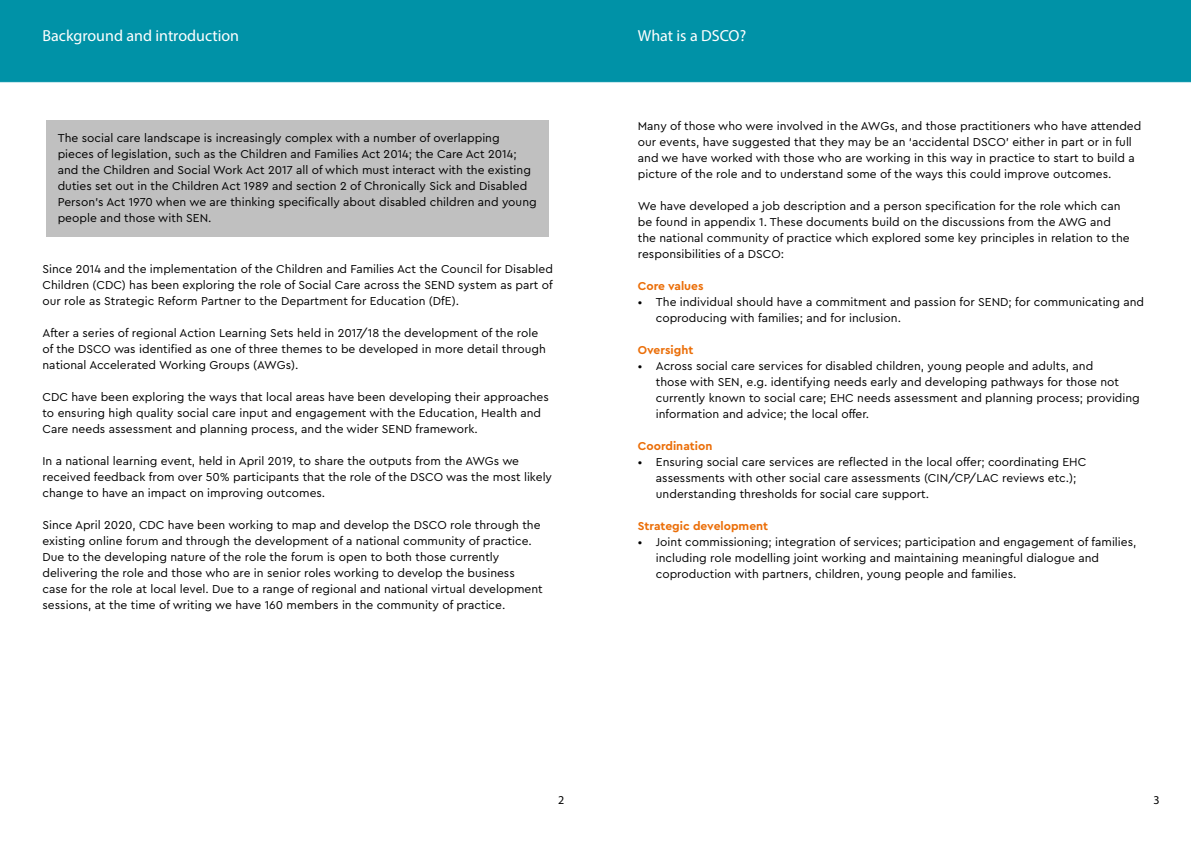
<style>
.page{position:relative;width:1191px;height:842px;background:#fff}
.page>*{position:absolute;margin:0;border:0;box-sizing:border-box;transform-origin:0 0}
.t1{font:16px "Myriad Pro";color:#fff}
.t2{font:12px/16px "Cera Pro";color:#000}
.t3{font:700 12px "Cera Pro";color:#eb6e08}
.t4{font:12px "Myriad Pro";color:#000}
</style>
<div class="page">
<div style="left:0;top:0;width:1191px;height:82px;background:#0092a7"></div>
<div style="left:46px;top:120px;width:503px;height:117px;background:#c0c0c0"></div>
<p class="t1" style="left:43px;top:26px;width:198px">Background and introduction</p>
<p class="t1" style="left:638px;top:26px;width:110px">What is a DSCO?</p>
<p class="t2" style="left:58px;top:129px;width:480px">The social care landscape is increasingly complex with a number of overlapping pieces of legislation, such as the Children and Families Act 2014; the Care Act 2014; and the Children and Social Work Act 2017 all of which must interact with the existing duties set out in the Children Act 1989 and section 2 of Chronically Sick and Disabled Person’s Act 1970 when we are thinking specifically about disabled children and young people and those with SEN.</p>
<p class="t2" style="left:43px;top:261px;width:512px;text-align:justify">Since 2014 and the implementation of the Children and Families Act the Council for Disabled Children (CDC) has been exploring the role of Social Care across the SEND system as part of our role as Strategic Reform Partner to the Department for Education (DfE).</p>
<p class="t2" style="left:43px;top:325px;width:505px">After a series of regional Action Learning Sets held in 2017/18 the development of the role of the DSCO was identified as one of three themes to be developed in more detail through national Accelerated Working Groups (AWGs).</p>
<p class="t2" style="left:43px;top:389px;width:508px">CDC have been exploring the ways that local areas have been developing their approaches to ensuring high quality social care input and engagement with the Education, Health and<br>Care needs assessment and planning process, and the wider SEND framework.</p>
<p class="t2" style="left:43px;top:453px;width:511px">In a national learning event, held in April 2019, to share the outputs from the AWGs we received feedback from over 50% participants that the role of the DSCO was the most likely change to have an impact on improving outcomes.</p>
<p class="t2" style="left:43px;top:517px;width:502px">Since April 2020, CDC have been working to map and develop the DSCO role through the existing online forum and through the development of a national community of practice.<br>Due to the developing nature of the role the forum is open to both those currently delivering the role and those who are in senior roles working to develop the business case for the role at local level. Due to a range of regional and national virtual development sessions, at the time of writing we have 160 members in the community of practice.</p>
<p class="t2" style="left:638px;top:118px;width:505px">Many of those who were involved in the AWGs, and those practitioners who have attended our events, have suggested that they may be an ‘accidental DSCO’ either in part or in full and we have worked with those who are working in this way in practice to start to build a picture of the role and to understand some of the ways this could improve outcomes.</p>
<p class="t2" style="left:638px;top:198px;width:493px">We have developed a job description and a person specification for the role which can be found in appendix 1. These documents build on the discussions from the AWG and the national community of practice which explored some key principles in relation to the responsibilities of a DSCO:</p>
<p class="t3" style="left:638px;top:278px;width:67px">Core values</p>
<p class="t2" style="left:656px;top:294px;width:490px;text-indent:-18px">• The individual should have a commitment and passion for SEND; for communicating and coproducing with families; and for inclusion.</p>
<p class="t3" style="left:638px;top:342px;width:57px">Oversight</p>
<p class="t2" style="left:656px;top:358px;width:485px;text-indent:-18px">• Across social care services for disabled children, young people and adults, and<br>those with SEN, e.g. identifying needs early and developing pathways for those not currently known to social care; EHC needs assessment and planning process; providing information and advice; the local offer.</p>
<p class="t3" style="left:638px;top:438px;width:76px">Coordination</p>
<p class="t2" style="left:656px;top:454px;width:432px;text-indent:-18px">• Ensuring social care services are reflected in the local offer; coordinating EHC assessments with other social care assessments (CIN/CP/LAC reviews etc.); understanding thresholds for social care support.</p>
<p class="t3" style="left:638px;top:518px;width:132px">Strategic development</p>
<p class="t2" style="left:656px;top:534px;width:482px;text-indent:-18px">• Joint commissioning; integration of services; participation and engagement of families, including role modelling joint working and maintaining meaningful dialogue and coproduction with partners, children, young people and families.</p>
<p class="t4" style="left:558px;top:793px;width:8px">2</p>
<p class="t4" style="left:1153px;top:793px;width:8px">3</p>
</div>
